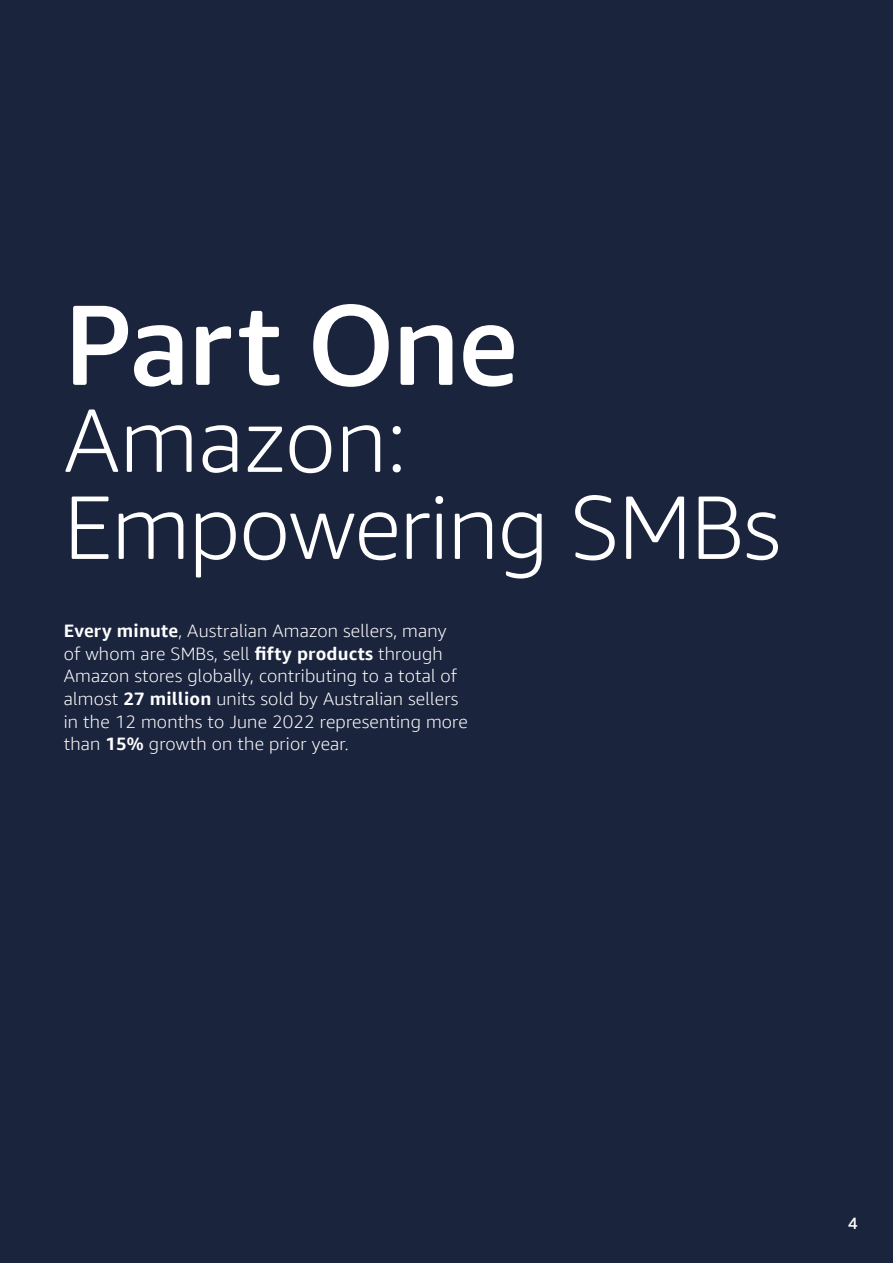
<style>
.page{position:relative;width:893px;height:1263px;background:#1b243d}
.page>*{position:absolute;margin:0;border:0;box-sizing:border-box;transform-origin:0 0}
.t1{font:500 114px "Amazon Ember Display";letter-spacing:-.02em;color:#fff}
.t2{font:300 90px/87px "Amazon Ember Display";letter-spacing:-.015em;color:#fff}
.t3{font:300 18px/22.5px "Amazon Ember Display";letter-spacing:.01em;color:#fff}
.t4{font:500 16.5px "Amazon Ember Display";color:#fff}
.s1{font-weight:700}
</style>
<div class="page">
<h1 class="t1" style="left:64px;top:274px;width:456px">Part One</h1>
<h2 class="t2" style="left:64px;top:397px;width:719px">Amazon:<br>Empowering SMBs</h2>
<p class="t3" style="left:64px;top:620px;width:406px"><span class="s1">Every minute</span>, Australian Amazon sellers, many<br>of whom are SMBs, sell <span class="s1">fifty products</span> through Amazon stores globally, contributing to a total of almost <span class="s1">27 million</span> units sold by Australian sellers in the 12 months to June 2022 representing more than <span class="s1">15%</span> growth on the prior year.</p>
<p class="t4" style="left:848px;top:1213px;width:11px">4</p>
</div>
